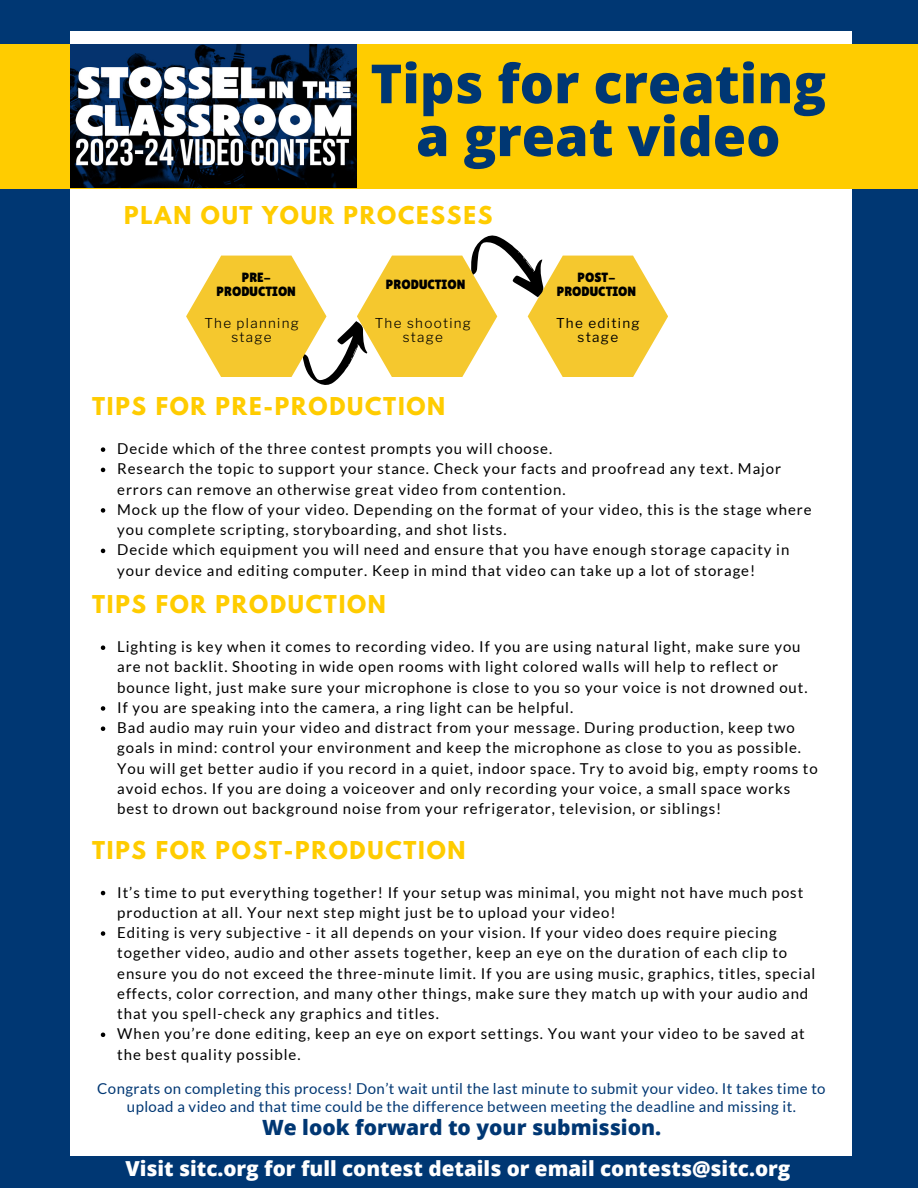
<style>
.page{position:relative;width:918px;height:1188px;background:#003773}
.page>*{position:absolute;margin:0;border:0;box-sizing:border-box;transform-origin:0 0}
.t1{font:800 54px/52.8px "Open Sans";color:#003773;text-align:center}
.t2{font:700 21.75px "League Spartan";letter-spacing:.08em;color:#fc0}
.t3{font:800 21px "Open Sans";color:#003773}
.t4{font:800 20.7px "Open Sans";color:#fff}
.t5{font:15px/20.2px "Lato";letter-spacing:.06em;color:#000}
.t6{font:15px/18px "Lato";letter-spacing:.025em;color:#003773;text-align:center}
.t7{font:300 13.5px/13.5px "Libre Franklin";letter-spacing:.095em;color:#000;text-align:center}
.t8{font:13.5px/13.5px "Libre Franklin";letter-spacing:.095em;color:#000;text-align:center}
.t9{font:13.35px/13.4px "Lilita One";color:#000;text-align:center}
</style>
<div class="page">
<div style="left:71px;top:31px;width:780px;height:1125px;background:#fff"></div>
<div style="left:0;top:45px;width:918px;height:144px;background:#fc0"></div>
<svg style="left:186px;top:235px;width:482px;height:150px"></svg>
<img style="left:71px;top:45px;width:285px;height:143px">
<svg style="left:101px;top:447px;width:4px;height:5px"></svg>
<svg style="left:101px;top:468px;width:4px;height:4px"></svg>
<svg style="left:101px;top:508px;width:4px;height:5px"></svg>
<svg style="left:101px;top:549px;width:4px;height:4px"></svg>
<svg style="left:101px;top:645px;width:4px;height:5px"></svg>
<svg style="left:101px;top:706px;width:4px;height:5px"></svg>
<svg style="left:101px;top:726px;width:4px;height:5px"></svg>
<svg style="left:101px;top:891px;width:4px;height:4px"></svg>
<svg style="left:101px;top:931px;width:4px;height:5px"></svg>
<svg style="left:101px;top:1033px;width:4px;height:4px"></svg>
<h5 class="t1" style="left:370px;top:56px;width:457px">Tips for creating a great video</h5>
<p class="t2" style="left:124px;top:205px;width:370px">PLAN OUT YOUR PROCESSES</p>
<p class="t9" style="left:217px;top:271px;width:81px">PRE-<br>PRODUCTION</p>
<p class="t7" style="left:204px;top:317px;width:96px">The planning stage</p>
<p class="t9" style="left:386px;top:278px;width:81px">PRODUCTION</p>
<h2 class="t7" style="left:375px;top:317px;width:98px">The shooting stage</h2>
<p class="t9" style="left:557px;top:271px;width:81px">POST-<br>PRODUCTION</p>
<p class="t8" style="left:556px;top:317px;width:85px">The editing stage</p>
<p class="t2" style="left:92px;top:396px;width:355px">TIPS FOR PRE-PRODUCTION</p>
<h5 class="t5" style="left:117px;top:438px;width:436px">Decide which of the three contest prompts you will choose.</h5>
<p class="t5" style="left:117px;top:458px;width:665px">Research the topic to support your stance. Check your facts and proofread any text. Major errors can remove an otherwise great video from contention.</p>
<h5 class="t5" style="left:117px;top:499px;width:696px">Mock up the flow of your video. Depending on the format of your video, this is the stage where you complete scripting, storyboarding, and shot lists.</h5>
<p class="t5" style="left:117px;top:539px;width:674px">Decide which equipment you will need and ensure that you have enough storage capacity in your device and editing computer. Keep in mind that video can take up a lot of storage!</p>
<p class="t2" style="left:92px;top:594px;width:295px">TIPS FOR PRODUCTION</p>
<h2 class="t5" style="left:117px;top:636px;width:692px">Lighting is key when it comes to recording video. If you are using natural light, make sure you are not backlit. Shooting in wide open rooms with light colored walls will help to reflect or bounce light, just make sure your microphone is close to you so your voice is not drowned out.</h2>
<p class="t5" style="left:117px;top:697px;width:457px">If you are speaking into the camera, a ring light can be helpful.</p>
<p class="t5" style="left:117px;top:717px;width:702px">Bad audio may ruin your video and distract from your message. During production, keep two goals in mind: control your environment and keep the microphone as close to you as possible.<br>You will get better audio if you record in a quiet, indoor space. Try to avoid big, empty rooms to avoid echos. If you are doing a voiceover and only recording your voice, a small space works best to drown out background noise from your refrigerator, television, or siblings!</p>
<p class="t2" style="left:92px;top:839px;width:375px">TIPS FOR POST-PRODUCTION</p>
<h2 class="t5" style="left:117px;top:882px;width:688px">It’s time to put everything together! If your setup was minimal, you might not have much post production at all. Your next step might just be to upload your video!</h2>
<p class="t5" style="left:117px;top:922px;width:700px">Editing is very subjective - it all depends on your vision. If your video does require piecing together video, audio and other assets together, keep an eye on the duration of each clip to ensure you do not exceed the three-minute limit. If you are using music, graphics, titles, special effects, color correction, and many other things, make sure they match up with your audio and that you spell-check any graphics and titles.</p>
<p class="t5" style="left:117px;top:1023px;width:689px">When you’re done editing, keep an eye on export settings. You want your video to be saved at the best quality possible.</p>
<p class="t6" style="left:97px;top:1079px;width:730px">Congrats on completing this process! Don’t wait until the last minute to submit your video. It takes time to upload a video and that time could be the difference between meeting the deadline and missing it.</p>
<p class="t3" style="left:262px;top:1112px;width:401px">We look forward to your submission.</p>
<h4 class="t4" style="left:125px;top:1154px;width:666px">Visit sitc.org for full contest details or email contests@sitc.org</h4>
</div>
